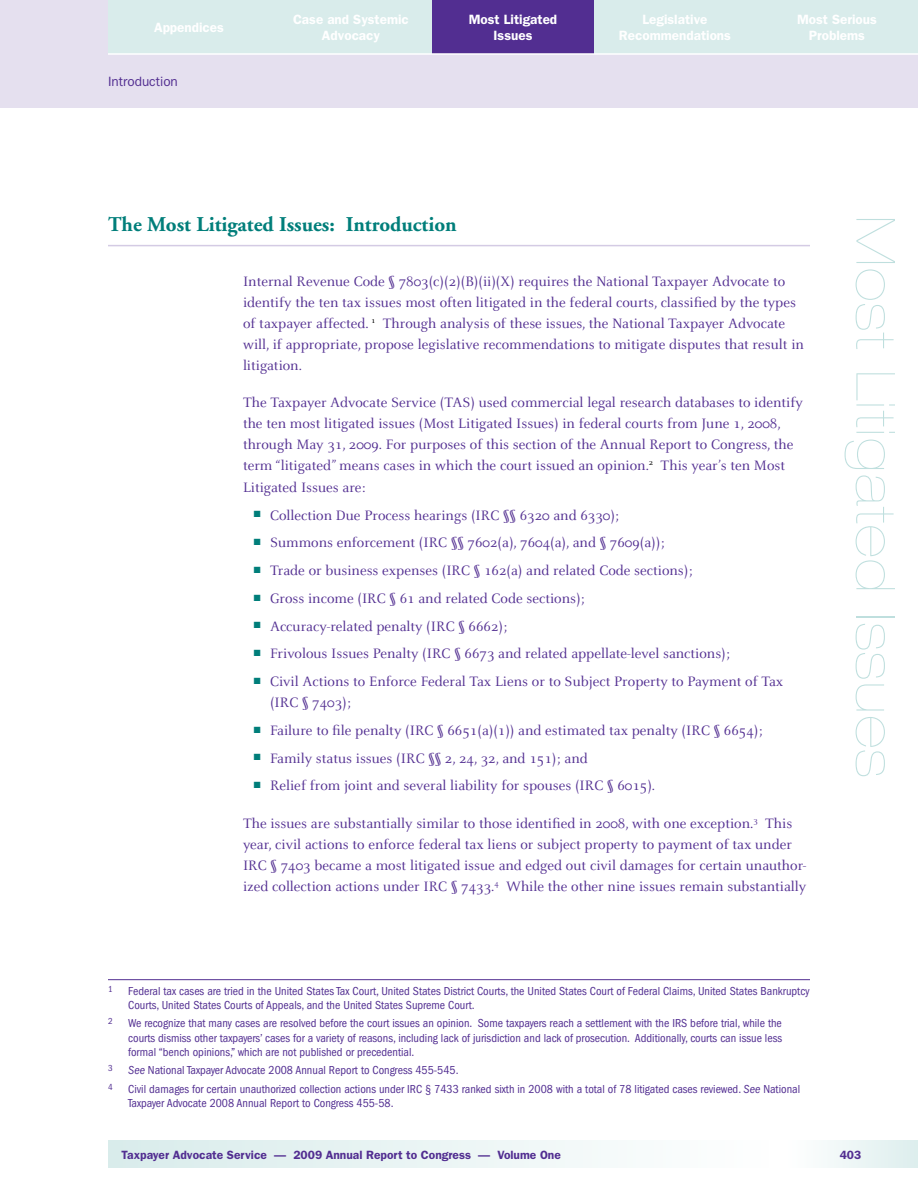
<style>
.page{position:relative;width:918px;height:1188px;background:#fff}
.page>*{position:absolute;margin:0;border:0;box-sizing:border-box;transform-origin:0 0}
.t1{font:900 expanded 54px "Helvetica Neue";letter-spacing:.04em;color:#bfdfde}
.t2{font:700 21px "Adobe Garamond";color:#007e7a}
.t3{font:15px/21px "Celeste";color:#522e91}
.t4{font:600 13.5px/16.5px "Franklin Gothic";color:#fff;text-align:center}
.t5{font:13.5px "Franklin Gothic";color:#522e91}
.t6{font:condensed 12px/14.4px "Franklin Gothic";color:#522e91}
.t7{font:600 12px "Franklin Gothic";color:#522e91}
.t8{font:condensed 9px "Franklin Gothic";color:#522e91}
.s1{color:#007e7a}
.s2{font-style:italic}
</style>
<div class="page">
<svg style="left:108px;top:1141px;width:493px;height:27px"></svg>
<div style="left:0;top:0;width:918px;height:108px;background:#e5e0ef"></div>
<div style="left:770px;top:1141px;width:148px;height:27px;background:linear-gradient(to right,#fff,#ddeeed)"></div>
<div style="left:756px;top:0;width:162px;height:54px;background:#d9eceb"></div>
<div style="left:594px;top:0;width:162px;height:54px;background:#d9eceb"></div>
<div style="left:432px;top:0;width:162px;height:54px;background:#522e91"></div>
<div style="left:108px;top:0;width:162px;height:54px;background:#d9eceb"></div>
<div style="left:270px;top:0;width:162px;height:54px;background:#d9eceb"></div>
<hr style="left:108px;top:53px;width:810px;height:2px;background:#fff">
<hr style="left:108px;top:245px;width:702px;height:1px;background:#d4cbe4">
<hr style="left:108px;top:979px;width:702px;height:1px;background:#522e91">
<p class="t4" style="left:154px;top:19px;width:71px">Appendices</p>
<p class="t5" style="left:108px;top:74px;width:71px">Introduction</p>
<p class="t4" style="left:293px;top:11px;width:117px">Case and Systemic<br>Advocacy</p>
<p class="t4" style="left:469px;top:11px;width:90px">Most Litigated<br>Issues</p>
<p class="t4" style="left:619px;top:11px;width:114px">Legislative<br>Recommendations</p>
<p class="t4" style="left:797px;top:11px;width:81px">Most Serious<br>Problems</p>
<p class="t2" style="left:108px;top:213px;width:350px">The Most Litigated Issues: Introduction</p>
<p class="t3" style="left:243px;top:271px;width:562px">Internal Revenue Code § 7803(c)(2)(B)(ii)(X) requires the National Taxpayer Advocate to identify the ten tax issues most often litigated in the federal courts, classified by the types of taxpayer affected. <sup>1</sup> Through analysis of these issues, the National Taxpayer Advocate will, if appropriate, propose legislative recommendations to mitigate disputes that result in litigation.</p>
<p class="t3" style="left:243px;top:392px;width:561px">The Taxpayer Advocate Service (TAS) used commercial legal research databases to identify the ten most litigated issues (Most Litigated Issues) in federal courts from June 1, 2008, through May 31, 2009. For purposes of this section of the Annual Report to Congress, the term “litigated” means cases in which the court issued an opinion.<sup>2</sup> This year’s ten Most Litigated Issues are:</p>
<p class="t3" style="left:254px;top:505px;width:367px"><sup>■</sup> Collection Due Process hearings (IRC §§ 6320 and 6330);</p>
<p class="t3" style="left:254px;top:533px;width:413px"><span class="s1">■</span> Summons enforcement (IRC §§ 7602(a), 7604(a), and § 7609(a));</p>
<p class="t3" style="left:254px;top:560px;width:441px"><span class="s1">■</span> Trade or business expenses (IRC § 162(a) and related Code sections);</p>
<p class="t3" style="left:254px;top:588px;width:333px"><span class="s1">■</span> Gross income (IRC § 61 and related Code sections);</p>
<p class="t3" style="left:254px;top:616px;width:255px"><span class="s1">■</span> Accuracy-related penalty (IRC § 6662);</p>
<p class="t3" style="left:254px;top:644px;width:478px"><span class="s1">■</span> Frivolous Issues Penalty (IRC § 6673 and related appellate-level sanctions);</p>
<p class="t3" style="left:270px;top:671px;width:515px;text-indent:-16px"><span class="s1">■</span> Civil Actions to Enforce Federal Tax Liens or to Subject Property to Payment of Tax (IRC § 7403);</p>
<p class="t3" style="left:254px;top:720px;width:511px"><span class="s1">■</span> Failure to file penalty (IRC § 6651(a)(1)) and estimated tax penalty (IRC § 6654);</p>
<p class="t3" style="left:254px;top:748px;width:336px"><span class="s1">■</span> Family status issues (IRC §§ 2, 24, 32, and 151); and</p>
<p class="t3" style="left:254px;top:776px;width:403px"><span class="s1">■</span> Relief from joint and several liability for spouses (IRC § 6015).</p>
<p class="t3" style="left:243px;top:813px;width:565px">The issues are substantially similar to those identified in 2008, with one exception.<sup>3</sup> This year, civil actions to enforce federal tax liens or subject property to payment of tax under IRC § 7403 became a most litigated issue and edged out civil damages for certain unauthor&shy;ized collection actions under IRC § 7433.<sup>4</sup> While the other nine issues remain substantially</p>
<p class="t1" style="left:907px;top:216px;width:562px;rotate:90deg">Most Litigated Issues</p>
<p class="t8" style="left:108px;top:984px;width:6px">1</p>
<p class="t6" style="left:128px;top:984px;width:683px">Federal tax cases are tried in the United States Tax Court, United States District Courts, the United States Court of Federal Claims, United States Bankruptcy<br>Courts, United States Courts of Appeals, and the United States Supreme Court.</p>
<p class="t8" style="left:108px;top:1016px;width:6px">2</p>
<p class="t6" style="left:128px;top:1016px;width:655px;text-align:justify">We recognize that many cases are resolved before the court issues an opinion. Some taxpayers reach a settlement with the IRS before trial, while the courts dismiss other taxpayers’ cases for a variety of reasons, including lack of jurisdiction and lack of prosecution. Additionally, courts can issue less formal “bench opinions,” which are not published or precedential.</p>
<p class="t8" style="left:108px;top:1063px;width:6px">3</p>
<p class="t6" style="left:128px;top:1063px;width:332px"><span class="s2">See</span> National Taxpayer Advocate 2008 Annual Report to Congress 455-545.</p>
<p class="t8" style="left:108px;top:1082px;width:6px">4</p>
<p class="t6" style="left:128px;top:1082px;width:673px">Civil damages for certain unauthorized collection actions under IRC § 7433 ranked sixth in 2008 with a total of 78 litigated cases reviewed. <span class="s2">See</span> National<br>Taxpayer Advocate 2008 Annual Report to Congress 455-58.</p>
<p class="t7" style="left:122px;top:1148px;width:441px">Taxpayer Advocate Service — 2009 Annual Report to Congress — Volume One</p>
<p class="t7" style="left:840px;top:1148px;width:23px">403</p>
</div>
